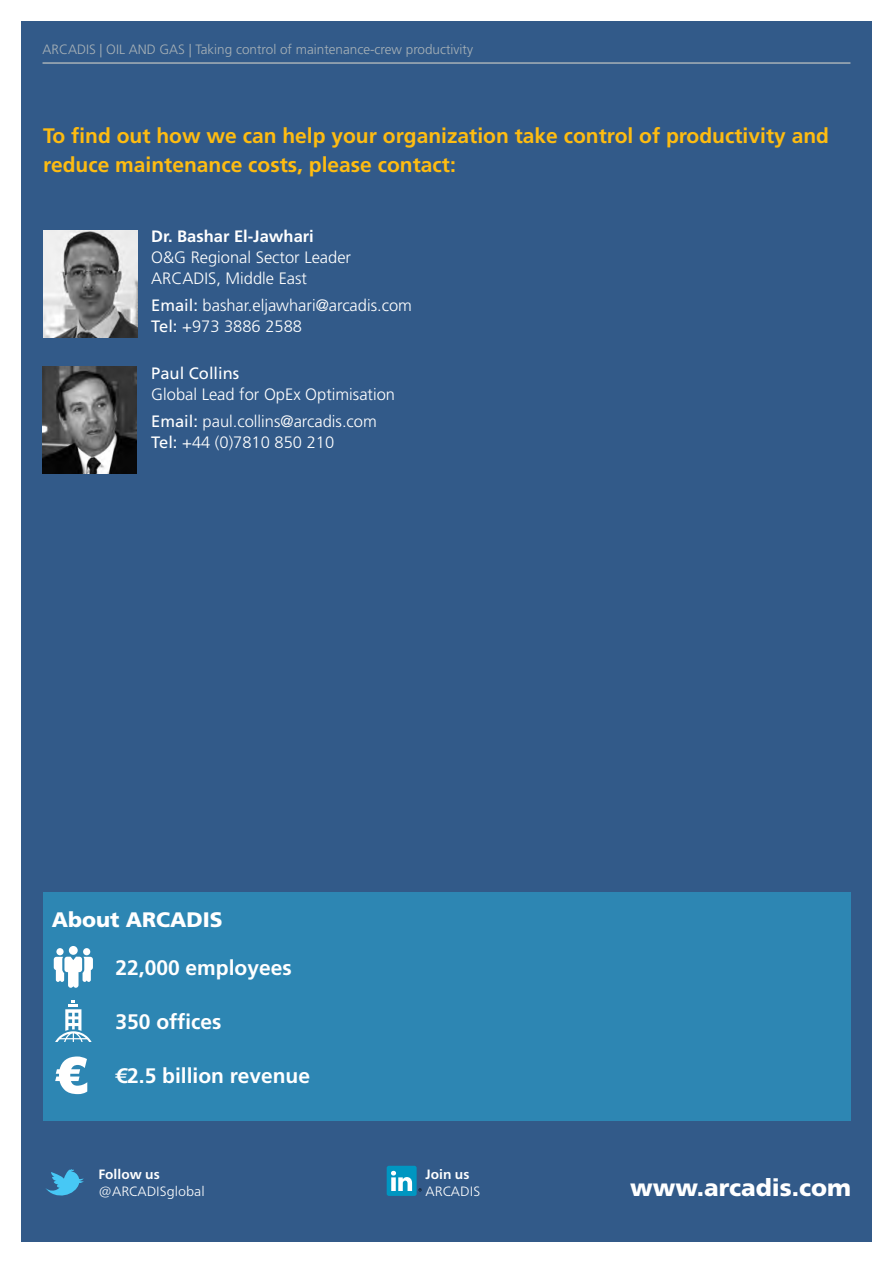
<style>
.page{position:relative;width:893px;height:1263px;background:#fff}
.page>*{position:absolute;margin:0;border:0;box-sizing:border-box;transform-origin:0 0}
.t1{font:900 24px "Frutiger LT Std";color:#fff}
.t2{font:700 21px/28.5px "Frutiger LT Std";color:#febc11}
.t3{font:700 21px "Frutiger LT Std";color:#fff}
.t4{font:900 21px "Frutiger LT Std";color:#fff}
.t5{font:300 16.5px/21px "Frutiger LT Std";color:#fff}
.t6{font:700 16.5px "Frutiger LT Std";color:#fff}
.t7{font:16.5px "Frutiger LT Std";color:#fff}
.t8{font:300 13.5px "Frutiger LT Std";color:#a7b1b7}
.t9{font:300 13.5px "Frutiger Neue LTW1 G";color:#fff}
.t10{font:700 13.5px "Frutiger Neue LTW1 G";color:#fff}
.s1{font-weight:400}
</style>
<div class="page">
<div style="left:21px;top:21px;width:851px;height:1221px;background:#325a89"></div>
<svg style="left:46px;top:1169px;width:38px;height:26px"></svg>
<div style="left:387px;top:1166px;width:30px;height:30px;background:#0096c1;border-radius:2px"></div>
<svg style="left:391px;top:1171px;width:21px;height:20px"></svg>
<div style="left:43px;top:892px;width:808px;height:228px;background:#2d86b3"></div>
<div style="left:83px;top:948px;width:7px;height:7px;background:#fff;border-radius:50%"></div>
<div style="left:56px;top:948px;width:8px;height:7px;background:#fff;border-radius:50%"></div>
<svg style="left:54px;top:957px;width:39px;height:31px"></svg>
<div style="left:69px;top:946px;width:9px;height:9px;background:#fff;border-radius:50%"></div>
<svg style="left:55px;top:1000px;width:37px;height:42px"></svg>
<svg style="left:55px;top:1056px;width:32px;height:38px"></svg>
<hr style="left:43px;top:62px;width:807px;height:2px;background:#a7b1b7">
<img style="left:43px;top:367px;width:94px;height:107px">
<img style="left:43px;top:230px;width:94px;height:108px">
<p class="t8" style="left:43px;top:42px;width:432px">ARCADIS | OIL AND GAS | Taking control of maintenance-crew productivity</p>
<p class="t2" style="left:43px;top:122px;width:787px">To find out how we can help your organization take control of productivity and reduce maintenance costs, please contact:</p>
<p class="t6" style="left:151px;top:227px;width:164px">Dr. Bashar El-Jawhari</p>
<p class="t5" style="left:151px;top:247px;width:201px">O&amp;G Regional Sector Leader<br>ARCADIS, Middle East</p>
<p class="t5" style="left:151px;top:295px;width:262px"><span class="s1">Email:</span> bashar.eljawhari@arcadis.com<br><span class="s1">Tel:</span> +973 3886 2588</p>
<p class="t7" style="left:151px;top:363px;width:90px">Paul Collins</p>
<p class="t5" style="left:151px;top:381px;width:245px;line-height:27px">Global Lead for OpEx Optimisation<br><span class="s1">Email:</span> paul.collins@arcadis.com</p>
<p class="t5" style="left:151px;top:432px;width:184px"><span class="s1">Tel:</span> +44 (0)7810 850 210</p>
<p class="t4" style="left:52px;top:907px;width:173px">About ARCADIS</p>
<p class="t3" style="left:116px;top:955px;width:178px">22,000 employees</p>
<p class="t3" style="left:116px;top:1009px;width:107px">350 offices</p>
<p class="t3" style="left:116px;top:1063px;width:196px">€2.5 billion revenue</p>
<p class="t10" style="left:99px;top:1166px;width:63px">Follow us</p>
<p class="t9" style="left:99px;top:1183px;width:108px">@ARCADISglobal</p>
<p class="t10" style="left:426px;top:1167px;width:45px">Join us</p>
<p class="t9" style="left:426px;top:1183px;width:56px">ARCADIS</p>
<h1 class="t1" style="left:630px;top:1173px;width:222px">www.arcadis.com</h1>
</div>
